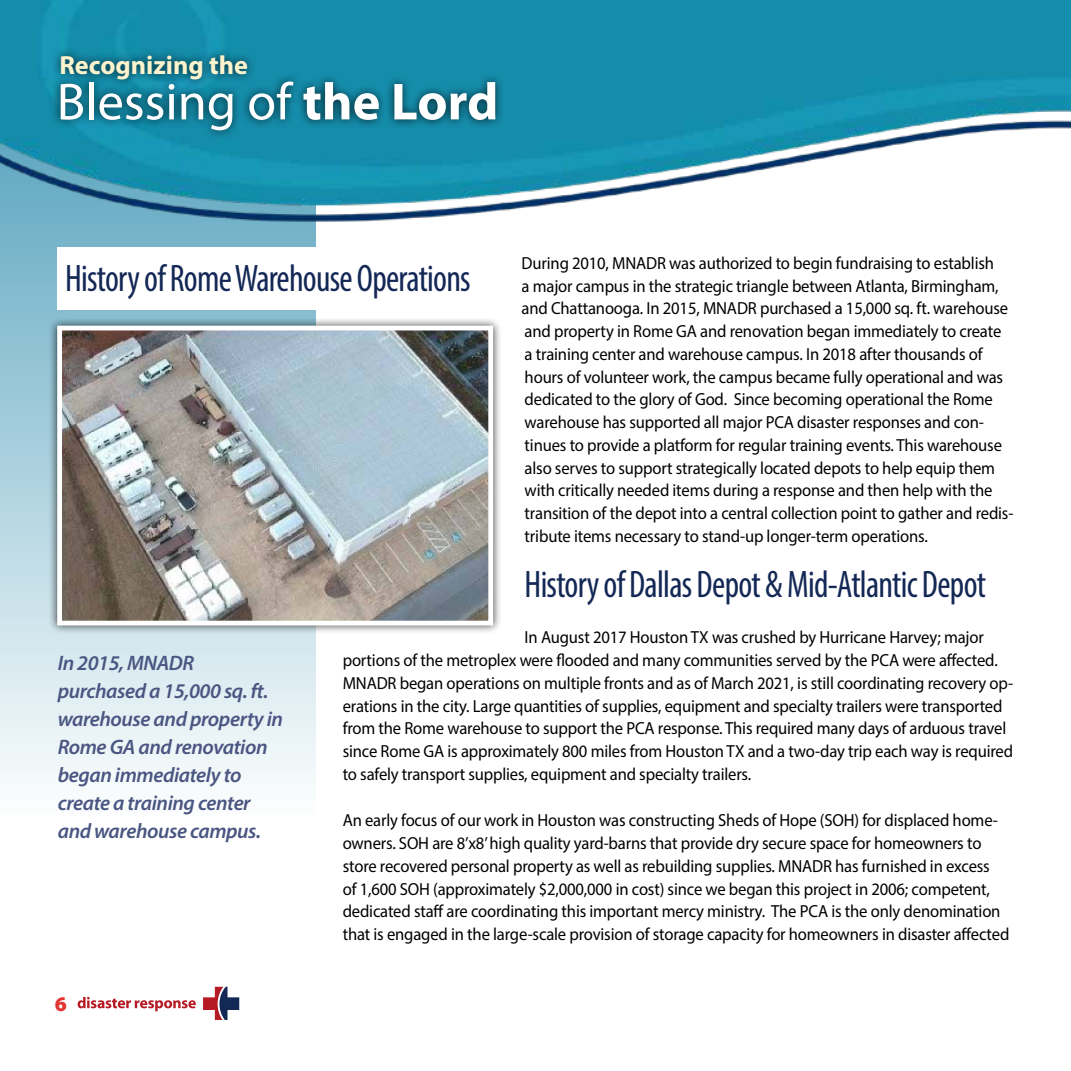
<style>
.page{position:relative;width:1071px;height:1071px;background:#fff}
.page>*{position:absolute;margin:0;border:0;box-sizing:border-box;transform-origin:0 0}
.t1{font:52.5px "Myriad Pro";color:#fff}
.t2{font:condensed 38.5px "Myriad Pro";letter-spacing:-.02em;color:#142856;scale:.94 1}
.t3{font:700 26.25px "Myriad Pro";color:#fdf4ce}
.t4{font:italic 600 21px/28px "Myriad Pro";letter-spacing:-.02em;color:#4a5682}
.t5{font:900 21px "Myriad Pro";color:#e33532}
.t6{font:17.5px/22.8px "Myriad Pro";letter-spacing:-.01em;color:#000;scale:.95 1}
.s1{font-weight:700}
</style>
<div class="page">
<svg style="left:0;top:228px;width:316px;height:550px;background:#c7e0e9"></svg>
<img style="left:0;top:0;width:1071px;height:228px">
<div style="left:48px;top:317px;width:454px;height:317px;background:#000;opacity:.75"></div>
<img style="left:63px;top:332px;width:424px;height:288px">
<div style="left:57px;top:326px;width:436px;height:300px;border:5px solid #fff"></div>
<svg style="left:78px;top:997px;width:118px;height:14px"></svg>
<svg style="left:203px;top:987px;width:36px;height:33px"></svg>
<div style="left:57px;top:247px;width:465px;height:63px;background:#fff"></div>
<div style="left:51px;top:46px;width:454px;height:93px;background:#000;opacity:.75"></div>
<h3 class="t3" style="left:59px;top:48px;width:190px">Recognizing the</h3>
<h1 class="t1" style="left:57px;top:69px;width:443px">Blessing of <span class="s1">the Lord</span></h1>
<p class="t6" style="left:522px;top:251px;width:519px">During 2010, MNADR was authorized to begin fundraising to establish<br>a major campus in the strategic triangle between Atlanta, Birmingham, and Chattanooga. In 2015, MNADR purchased a 15,000 sq. ft. warehouse and property in Rome GA and renovation began immediately to create<br>a training center and warehouse campus. In 2018 after thousands of hours of volunteer work, the campus became fully operational and was dedicated to the glory of God. Since becoming operational the Rome warehouse has supported all major PCA disaster responses and con&shy;tinues to provide a platform for regular training events. This warehouse also serves to support strategically located depots to help equip them with critically needed items during a response and then help with the transition of the depot into a central collection point to gather and redis&shy;tribute items necessary to stand-up longer-term operations.</p>
<h2 class="t2" style="left:525px;top:561px;width:492px">History of Dallas Depot &amp; Mid-Atlantic Depot</h2>
<p class="t6" style="left:343px;top:626px;width:707px;text-indent:182px">In August 2017 Houston TX was crushed by Hurricane Harvey; major portions of the metroplex were flooded and many communities served by the PCA were affected.<br>MNADR began operations on multiple fronts and as of March 2021, is still coordinating recovery op&shy;erations in the city. Large quantities of supplies, equipment and specialty trailers were transported from the Rome warehouse to support the PCA response. This required many days of arduous travel since Rome GA is approximately 800 miles from Houston TX and a two-day trip each way is required to safely transport supplies, equipment and specialty trailers.</p>
<p class="t6" style="left:343px;top:809px;width:703px">An early focus of our work in Houston was constructing Sheds of Hope (SOH) for displaced home&shy;owners. SOH are 8’x8’ high quality yard-barns that provide dry secure space for homeowners to store recovered personal property as well as rebuilding supplies. MNADR has furnished in excess<br>of 1,600 SOH (approximately $2,000,000 in cost) since we began this project in 2006; competent, dedicated staff are coordinating this important mercy ministry. The PCA is the only denomination that is engaged in the large-scale provision of storage capacity for homeowners in disaster affected</p>
<h2 class="t2" style="left:65px;top:255px;width:433px">History of Rome Warehouse Operations</h2>
<p class="t4" style="left:58px;top:648px;width:227px">In 2015, MNADR purchased a 15,000 sq. ft. warehouse and property in<br>Rome GA and renovation began immediately to create a training center and warehouse campus.</p>
<p class="t5" style="left:55px;top:989px;width:14px">6</p>
</div>
